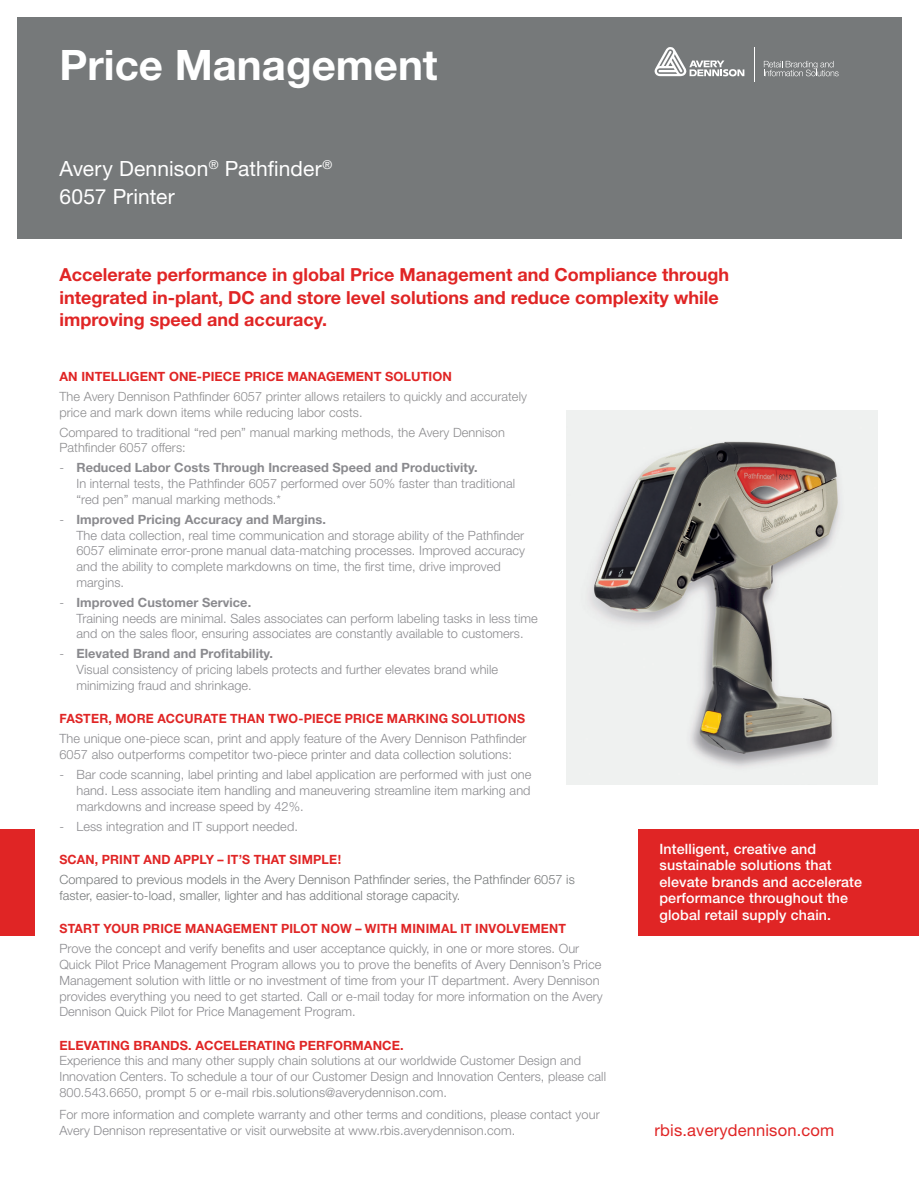
<style>
.page{position:relative;width:919px;height:1187px;background:#fff}
.page>*{position:absolute;margin:0;border:0;box-sizing:border-box;transform-origin:0 0}
.t1{font:700 42px "Helvetica Neue";color:#fff}
.t2{font:21px/28.5px "Helvetica Neue";letter-spacing:.005em;color:#fff}
.t3{font:700 18px/22.5px "Helvetica Neue";color:#e02525}
.t4{font:16.5px "Helvetica Neue";letter-spacing:.01em;color:#e02525}
.t5{font:500 14.25px/16.5px "Helvetica Neue";letter-spacing:.01em;color:#fff}
.t6{font:300 12.75px/15.8px "Helvetica Neue";letter-spacing:.005em;color:#8a8a8e}
.t7{font:700 12.75px "Helvetica Neue";letter-spacing:.005em;color:#e02525}
.t8{font:300 12.75px/15.8px "Helvetica Neue";letter-spacing:.005em;color:#8c8c8e}
.t9{font:300 12.75px/15.8px "Helvetica Neue";letter-spacing:.005em;color:#76797a}
.s1{font-weight:700}
</style>
<div class="page">
<div style="left:17px;top:17px;width:884px;height:221px;background:#76797a"></div>
<div style="left:0;top:829px;width:34px;height:106px;background:#e02525"></div>
<hr style="left:754px;top:47px;width:1px;height:34px;background:#fff">
<svg style="left:654px;top:47px;width:90px;height:29px"></svg>
<svg style="left:763px;top:61px;width:75px;height:15px"></svg>
<div style="left:638px;top:829px;width:280px;height:106px;background:#e02525"></div>
<img style="left:566px;top:410px;width:311px;height:374px">
<h1 class="t1" style="left:60px;top:39px;width:379px">Price Management</h1>
<h2 class="t2" style="left:60px;top:154px;width:274px">Avery Dennison<sup>®</sup> Pathfinder<sup>®<br></sup>6057 Printer</h2>
<h3 class="t3" style="left:60px;top:263px;width:671px">Accelerate performance in global Price Management and Compliance through integrated in-plant, DC and store level solutions and reduce complexity while improving speed and accuracy.</h3>
<p class="t7" style="left:59px;top:368px;width:394px">AN INTELLIGENT ONE-PIECE PRICE MANAGEMENT SOLUTION</p>
<p class="t8" style="left:59px;top:388px;width:469px">The Avery Dennison Pathfinder 6057 printer allows retailers to quickly and accurately price and mark down items while reducing labor costs.</p>
<p class="t8" style="left:59px;top:424px;width:447px">Compared to traditional “red pen” manual marking methods, the Avery Dennison<br>Pathfinder 6057 offers:</p>
<p class="t6" style="left:76px;top:459px;width:440px;text-indent:-17px">- <span class="s1">Reduced Labor Costs Through Increased Speed and Productivity.<br></span>In internal tests, the Pathfinder 6057 performed over 50% faster than traditional “red pen” manual marking methods.*</p>
<p class="t6" style="left:76px;top:511px;width:450px;text-indent:-17px">- <span class="s1">Improved Pricing Accuracy and Margins.<br></span>The data collection, real time communication and storage ability of the Pathfinder 6057 eliminate error-prone manual data-matching processes. Improved accuracy and the ability to complete markdowns on time, the first time, drive improved margins.</p>
<p class="t6" style="left:76px;top:594px;width:463px;text-indent:-17px">- <span class="s1">Improved Customer Service.<br></span>Training needs are minimal. Sales associates can perform labeling tasks in less time and on the sales floor, ensuring associates are constantly available to customers.</p>
<p class="t6" style="left:76px;top:645px;width:423px;text-indent:-17px">- <span class="s1">Elevated Brand and Profitability.<br></span>Visual consistency of pricing labels protects and further elevates brand while minimizing fraud and shrinkage.</p>
<p class="t7" style="left:59px;top:710px;width:467px">FASTER, MORE ACCURATE THAN TWO-PIECE PRICE MARKING SOLUTIONS</p>
<p class="t6" style="left:59px;top:730px;width:468px">The unique one-piece scan, print and apply feature of the Avery Dennison Pathfinder<br>6057 also outperforms competitor two-piece printer and data collection solutions:</p>
<p class="t6" style="left:76px;top:766px;width:456px;text-align:justify;text-indent:-17px">- Bar code scanning, label printing and label application are performed with just one hand. Less associate item handling and maneuvering streamline item marking and markdowns and increase speed by 42%.</p>
<p class="t6" style="left:59px;top:817px;width:240px">- Less integration and IT support needed.</p>
<p class="t7" style="left:59px;top:851px;width:283px">SCAN, PRINT AND APPLY – IT’S THAT SIMPLE!</p>
<p class="t9" style="left:59px;top:871px;width:517px">Compared to previous models in the Avery Dennison Pathfinder series, the Pathfinder 6057 is faster, easier-to-load, smaller, lighter and has additional storage capacity.</p>
<p class="t7" style="left:59px;top:920px;width:508px">START YOUR PRICE MANAGEMENT PILOT NOW – WITH MINIMAL IT INVOLVEMENT</p>
<p class="t6" style="left:59px;top:940px;width:545px">Prove the concept and verify benefits and user acceptance quickly, in one or more stores. Our Quick Pilot Price Management Program allows you to prove the benefits of Avery Dennison’s Price Management solution with little or no investment of time from your IT department. Avery Dennison provides everything you need to get started. Call or e-mail today for more information on the Avery Dennison Quick Pilot for Price Management Program.</p>
<p class="t7" style="left:59px;top:1037px;width:345px">ELEVATING BRANDS. ACCELERATING PERFORMANCE.</p>
<p class="t6" style="left:59px;top:1052px;width:548px">Experience this and many other supply chain solutions at our worldwide Customer Design and<br>Innovation Centers. To schedule a tour of our Customer Design and Innovation Centers, please call<br>800.543.6650, prompt 5 or e-mail rbis.solutions@averydennison.com.</p>
<p class="t6" style="left:59px;top:1106px;width:541px">For more information and complete warranty and other terms and conditions, please contact your<br>Avery Dennison representative or visit ourwebsite at www.rbis.averydennison.com.</p>
<p class="t5" style="left:659px;top:840px;width:204px">Intelligent, creative and sustainable solutions that elevate brands and accelerate performance throughout the global retail supply chain.</p>
<p class="t4" style="left:654px;top:1120px;width:181px">rbis.averydennison.com</p>
</div>
